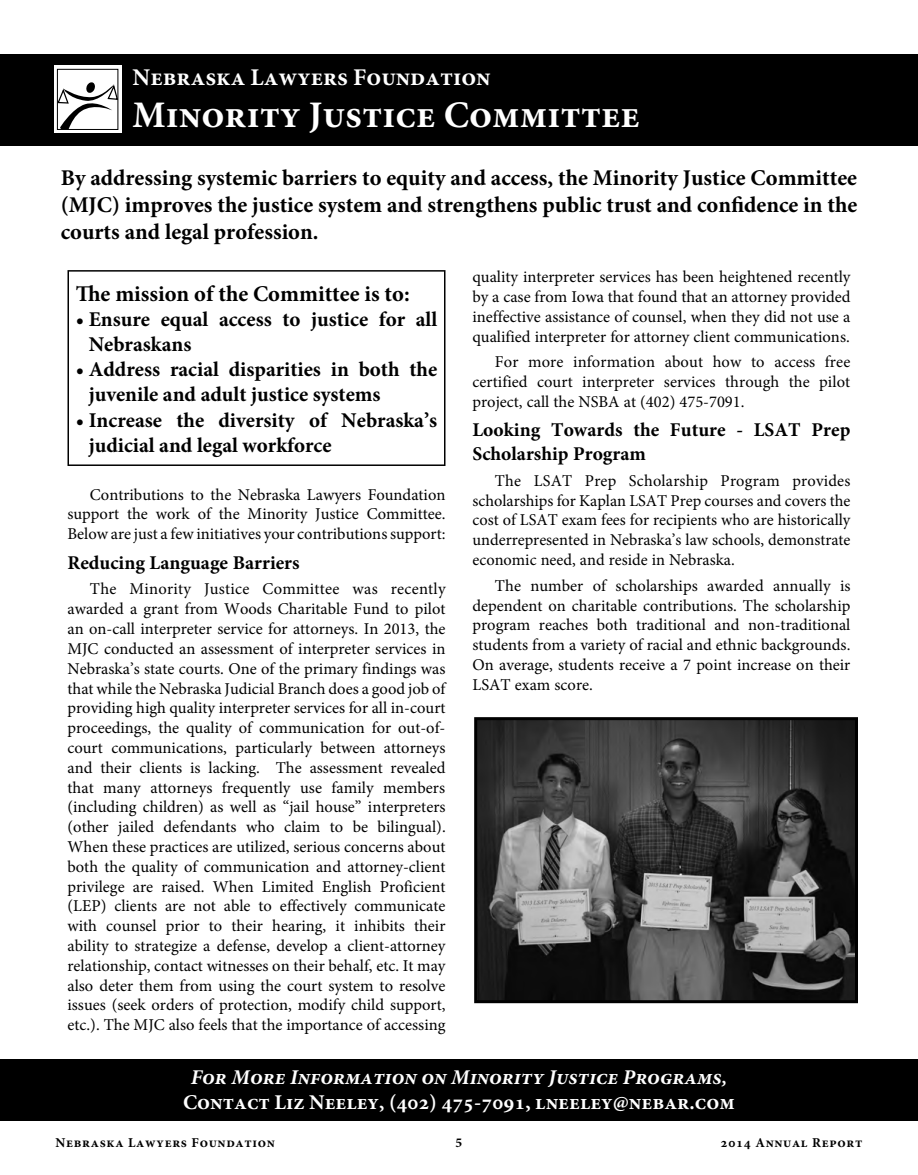
<style>
.page{position:relative;width:918px;height:1175px;background:#fff}
.page>*{position:absolute;margin:0;border:0;box-sizing:border-box;transform-origin:0 0}
.t1{font:700 37.5px "Minion Pro";color:#fff}
.t2{font:700 24px "Minion Pro";color:#fff}
.t3{font:700 22.5px/27px "Minion Pro";color:#000;text-align:justify}
.t4{font:700 21px/25.2px "Minion Pro";color:#000}
.t5{font:700 21px "Minion Pro";color:#fff}
.t6{font:italic 700 21px "Minion Pro";color:#fff}
.t7{font:700 19.5px/23.4px "Minion Pro";color:#000}
.t8{font:16.5px/19.8px "Minion Pro";color:#000;text-align:justify}
.t9{font:700 13.5px "Minion Pro";letter-spacing:.05em;color:#000}
</style>
<div class="page">
<div style="left:0;top:54px;width:918px;height:91px;background:#000"></div>
<div style="left:0;top:1059px;width:918px;height:61px;background:#000"></div>
<div style="left:54px;top:66px;width:67px;height:67px;background:#fff"></div>
<svg style="left:56px;top:82px;width:63px;height:47px"></svg>
<div style="left:57px;top:69px;width:61px;height:61px;border:1px solid #000"></div>
<div style="left:68px;top:270px;width:378px;height:196px;border:2px solid #000"></div>
<img style="left:478px;top:721px;width:376px;height:278px">
<div style="left:474px;top:717px;width:384px;height:286px;border:3px solid #000"></div>
<h2 class="t2" style="left:133px;top:61px;width:360px">Nebraska Lawyers Foundation</h2>
<h1 class="t1" style="left:133px;top:89px;width:509px">Minority Justice Committee</h1>
<h3 class="t3" style="left:61px;top:164px;width:798px">By addressing systemic barriers to equity and access, the Minority Justice Committee (MJC) improves the justice system and strengthens public trust and confidence in the courts and legal profession.</h3>
<h3 class="t3" style="left:76px;top:279px;width:336px">The mission of the Committee is to:</h3>
<p class="t4" style="left:89px;top:306px;width:350px;text-indent:-13px">• Ensure equal access to justice for all<br>Nebraskans</p>
<p class="t4" style="left:89px;top:356px;width:350px;text-indent:-13px">• Address racial disparities in both the juvenile and adult justice systems</p>
<p class="t4" style="left:89px;top:407px;width:350px;text-indent:-13px">• Increase the diversity of Nebraska’s judicial and legal workforce</p>
<p class="t8" style="left:68px;top:484px;width:380px;text-indent:22px">Contributions to the Nebraska Lawyers Foundation support the work of the Minority Justice Committee.<br>Below are just a few initiatives your contributions support:</p>
<p class="t7" style="left:68px;top:550px;width:234px">Reducing Language Barriers</p>
<p class="t8" style="left:68px;top:579px;width:380px;text-indent:22px">The Minority Justice Committee was recently awarded a grant from Woods Charitable Fund to pilot an on-call interpreter service for attorneys. In 2013, the MJC conducted an assessment of interpreter services in Nebraska’s state courts. One of the primary findings was that while the Nebraska Judicial Branch does a good job of providing high quality interpreter services for all in-court proceedings, the quality of communication for out-of&shy;court communications, particularly between attorneys and their clients is lacking. The assessment revealed that many attorneys frequently use family members (including children) as well as “jail house” interpreters (other jailed defendants who claim to be bilingual).<br>When these practices are utilized, serious concerns about both the quality of communication and attorney-client privilege are raised. When Limited English Proficient (LEP) clients are not able to effectively communicate with counsel prior to their hearing, it inhibits their ability to strategize a defense, develop a client-attorney relationship, contact witnesses on their behalf, etc. It may also deter them from using the court system to resolve issues (seek orders of protection, modify child support, etc.). The MJC also feels that the importance of accessing</p>
<p class="t8" style="left:472px;top:267px;width:380px">quality interpreter services has been heightened recently by a case from Iowa that found that an attorney provided ineffective assistance of counsel, when they did not use a qualified interpreter for attorney client communications.</p>
<p class="t8" style="left:472px;top:352px;width:379px;text-indent:22px">For more information about how to access free certified court interpreter services through the pilot project, call the NSBA at (402) 475-7091.</p>
<p class="t7" style="left:472px;top:418px;width:379px">Looking Towards the Future - LSAT Prep<br>Scholarship Program</p>
<p class="t8" style="left:473px;top:470px;width:380px;text-indent:22px">The LSAT Prep Scholarship Program provides scholarships for Kaplan LSAT Prep courses and covers the cost of LSAT exam fees for recipients who are historically underrepresented in Nebraska’s law schools, demonstrate economic need, and reside in Nebraska.</p>
<p class="t8" style="left:473px;top:575px;width:380px;text-indent:22px">The number of scholarships awarded annually is dependent on charitable contributions. The scholarship program reaches both traditional and non-traditional students from a variety of racial and ethnic backgrounds.<br>On average, students receive a 7 point increase on their LSAT exam score.</p>
<p class="t6" style="left:191px;top:1062px;width:538px">For More Information on Minority Justice Programs,</p>
<p class="t5" style="left:183px;top:1087px;width:553px">Contact Liz Neeley, (402) 475-7091, lneeley@nebar.com</p>
<p class="t9" style="left:55px;top:1133px;width:221px">Nebraska Lawyers Foundation</p>
<p class="t9" style="left:456px;top:1133px;width:8px">5</p>
<p class="t9" style="left:721px;top:1133px;width:143px">2014 Annual Report</p>
</div>
